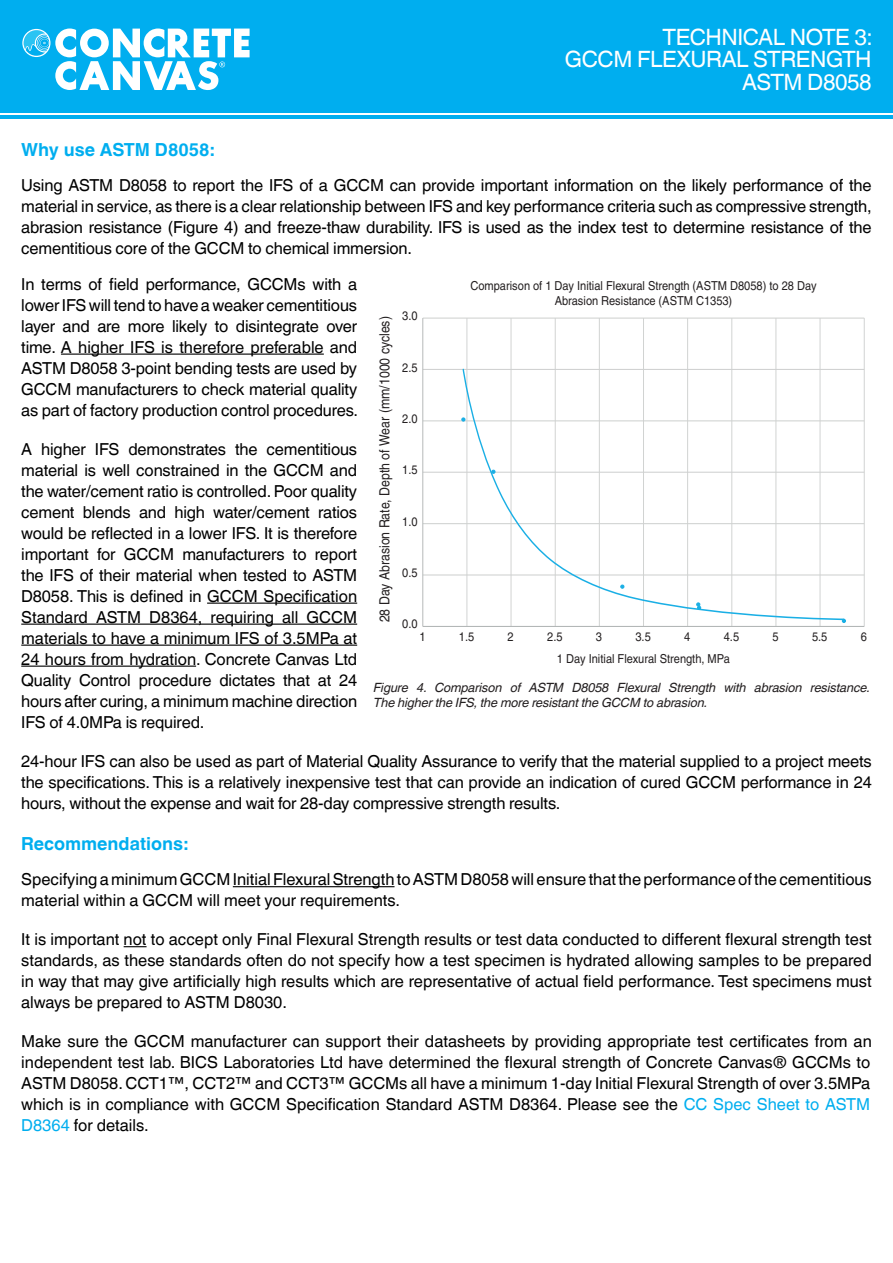
<style>
.page{position:relative;width:893px;height:1263px;background:#fff}
.page>*{position:absolute;margin:0;border:0;box-sizing:border-box;transform-origin:0 0}
.t1{font:22.5px "Helvetica World";letter-spacing:-.02em;color:#fff}
.t2{font:700 18px "Helvetica World";color:#00aeef}
.t3{font:16.5px/21px "Helvetica World";letter-spacing:-.01em;color:#000;text-align:justify}
.t4{font:13.95px "Helvetica LT Std";color:#231f20;scale:.88 1}
.t5{font:italic 12.75px/15.3px "Helvetica World";letter-spacing:-.01em;color:#231f20}
.t6{font:12.3px/14.9px "Helvetica LT Std";color:#231f20;text-align:center;scale:.9 1}
.s1{color:#00aeef}
</style>
<div class="page">
<div style="left:0;top:0;width:893px;height:119px;background:#00aeef"></div>
<hr style="left:0;top:114px;width:893px;height:1px;background:#fff">
<svg style="left:22px;top:29px;width:228px;height:61px"></svg>
<hr style="left:423px;top:318px;width:441px;height:1px;background:#cfd1d0">
<hr style="left:423px;top:369px;width:441px;height:1px;background:#cfd1d0">
<hr style="left:423px;top:421px;width:441px;height:1px;background:#cfd1d0">
<hr style="left:423px;top:472px;width:441px;height:1px;background:#cfd1d0">
<hr style="left:423px;top:523px;width:441px;height:1px;background:#cfd1d0">
<hr style="left:423px;top:575px;width:441px;height:1px;background:#cfd1d0">
<hr style="left:864px;top:318px;width:1px;height:308px;background:#cfd1d0">
<hr style="left:820px;top:318px;width:1px;height:308px;background:#cfd1d0">
<hr style="left:776px;top:318px;width:1px;height:308px;background:#cfd1d0">
<hr style="left:731px;top:318px;width:1px;height:308px;background:#cfd1d0">
<hr style="left:687px;top:318px;width:1px;height:308px;background:#cfd1d0">
<hr style="left:643px;top:318px;width:1px;height:308px;background:#cfd1d0">
<hr style="left:599px;top:318px;width:1px;height:308px;background:#cfd1d0">
<hr style="left:555px;top:318px;width:1px;height:308px;background:#cfd1d0">
<hr style="left:511px;top:318px;width:1px;height:308px;background:#cfd1d0">
<hr style="left:467px;top:318px;width:1px;height:308px;background:#cfd1d0">
<hr style="left:422px;top:318px;width:1px;height:308px;background:#b2b6b6">
<hr style="left:423px;top:626px;width:441px;height:1px;background:#b2b6b6">
<svg style="left:462px;top:368px;width:383px;height:253px"></svg>
<svg style="left:492px;top:470px;width:3px;height:4px"></svg>
<svg style="left:620px;top:585px;width:4px;height:3px"></svg>
<svg style="left:696px;top:603px;width:5px;height:7px"></svg>
<svg style="left:842px;top:619px;width:4px;height:4px"></svg>
<hr style="left:61px;top:353px;width:263px;height:2px;background:#000">
<hr style="left:207px;top:602px;width:150px;height:2px;background:#000">
<hr style="left:21px;top:623px;width:336px;height:2px;background:#000">
<hr style="left:21px;top:644px;width:336px;height:2px;background:#000">
<hr style="left:21px;top:665px;width:175px;height:2px;background:#000">
<hr style="left:233px;top:886px;width:162px;height:1px;background:#000">
<svg style="left:124px;top:946px;width:23px;height:1px"></svg>
<p class="t1" style="left:662px;top:24px;width:212px">TECHNICAL NOTE 3:</p>
<p class="t1" style="left:565px;top:46px;width:308px">GCCM FLEXURAL STRENGTH</p>
<p class="t1" style="left:742px;top:69px;width:131px">ASTM D8058</p>
<p class="t2" style="left:21px;top:139px;width:195px">Why use ASTM D8058:</p>
<p class="t3" style="left:21px;top:175px;width:852px">Using ASTM D8058 to report the IFS of a GCCM can provide important information on the likely performance of the material in service, as there is a clear relationship between IFS and key performance criteria such as compressive strength, abrasion resistance (Figure 4) and freeze-thaw durability. IFS is used as the index test to determine resistance of the cementitious core of the GCCM to chemical immersion.</p>
<p class="t3" style="left:21px;top:273px;width:338px">In terms of field performance, GCCMs with a lower IFS will tend to have a weaker cementitious layer and are more likely to disintegrate over time. A higher IFS is therefore preferable and ASTM D8058 3-point bending tests are used by GCCM manufacturers to check material quality as part of factory production control procedures.</p>
<p class="t3" style="left:21px;top:438px;width:337px">A higher IFS demonstrates the cementitious material is well constrained in the GCCM and the water/cement ratio is controlled. Poor quality cement blends and high water/cement ratios would be reflected in a lower IFS. It is therefore important for GCCM manufacturers to report the IFS of their material when tested to ASTM D8058. This is defined in GCCM Specification Standard ASTM D8364, requiring all GCCM materials to have a minimum IFS of 3.5MPa at 24 hours from hydration. Concrete Canvas Ltd Quality Control procedure dictates that at 24 hours after curing, a minimum machine direction IFS of 4.0MPa is required.</p>
<p class="t3" style="left:21px;top:750px;width:852px">24-hour IFS can also be used as part of Material Quality Assurance to verify that the material supplied to a project meets the specifications. This is a relatively inexpensive test that can provide an indication of cured GCCM performance in 24 hours, without the expense and wait for 28-day compressive strength results.</p>
<p class="t2" style="left:21px;top:833px;width:168px">Recommendations:</p>
<p class="t3" style="left:21px;top:869px;width:852px">Specifying a minimum GCCM Initial Flexural Strength to ASTM D8058 will ensure that the performance of the cementitious material within a GCCM will meet your requirements.</p>
<p class="t3" style="left:21px;top:929px;width:852px">It is important not to accept only Final Flexural Strength results or test data conducted to different flexural strength test standards, as these standards often do not specify how a test specimen is hydrated allowing samples to be prepared in way that may give artificially high results which are representative of actual field performance. Test specimens must always be prepared to ASTM D8030.</p>
<p class="t3" style="left:21px;top:1031px;width:852px">Make sure the GCCM manufacturer can support their datasheets by providing appropriate test certificates from an independent test lab. BICS Laboratories Ltd have determined the flexural strength of Concrete Canvas® GCCMs to ASTM D8058. CCT1™, CCT2™ and CCT3™ GCCMs all have a minimum 1-day Initial Flexural Strength of over 3.5MPa which is in compliance with GCCM Specification Standard ASTM D8364. Please see the <span class="s1">CC Spec Sheet to ASTM D8364</span> for details.</p>
<p class="t6" style="left:470px;top:278px;width:386px">Comparison of 1 Day Initial Flexural Strength (ASTM D8058) to 28 Day<br>Abrasion Resistance (ASTM C1353)</p>
<p class="t6" style="left:402px;top:309px;width:19px">3.0</p>
<p class="t4" style="left:377px;top:622px;width:349px;rotate:-90deg">28 Day Abrasion Rate, Depth of Wear (mm/1000 cycles)</p>
<p class="t6" style="left:402px;top:360px;width:19px">2.5</p>
<p class="t6" style="left:402px;top:411px;width:19px">2.0</p>
<p class="t6" style="left:402px;top:462px;width:19px">1.5</p>
<p class="t6" style="left:402px;top:514px;width:19px">1.0</p>
<p class="t6" style="left:402px;top:565px;width:19px">0.5</p>
<p class="t6" style="left:402px;top:616px;width:19px">0.0</p>
<p class="t6" style="left:419px;top:629px;width:8px">1</p>
<p class="t6" style="left:459px;top:629px;width:19px">1.5</p>
<p class="t6" style="left:508px;top:629px;width:8px">2</p>
<p class="t6" style="left:547px;top:629px;width:19px">2.5</p>
<p class="t6" style="left:596px;top:629px;width:8px">3</p>
<p class="t6" style="left:635px;top:629px;width:19px">3.5</p>
<p class="t6" style="left:684px;top:629px;width:8px">4</p>
<p class="t6" style="left:724px;top:629px;width:19px">4.5</p>
<p class="t6" style="left:772px;top:629px;width:8px">5</p>
<p class="t6" style="left:812px;top:629px;width:19px">5.5</p>
<p class="t6" style="left:861px;top:629px;width:8px">6</p>
<p class="t6" style="left:557px;top:651px;width:194px">1 Day Initial Flexural Strength, MPa</p>
<p class="t5" style="left:373px;top:680px;width:498px">Figure 4. Comparison of ASTM D8058 Flexural Strength with abrasion resistance.<br>The higher the IFS, the more resistant the GCCM to abrasion.</p>
</div>
